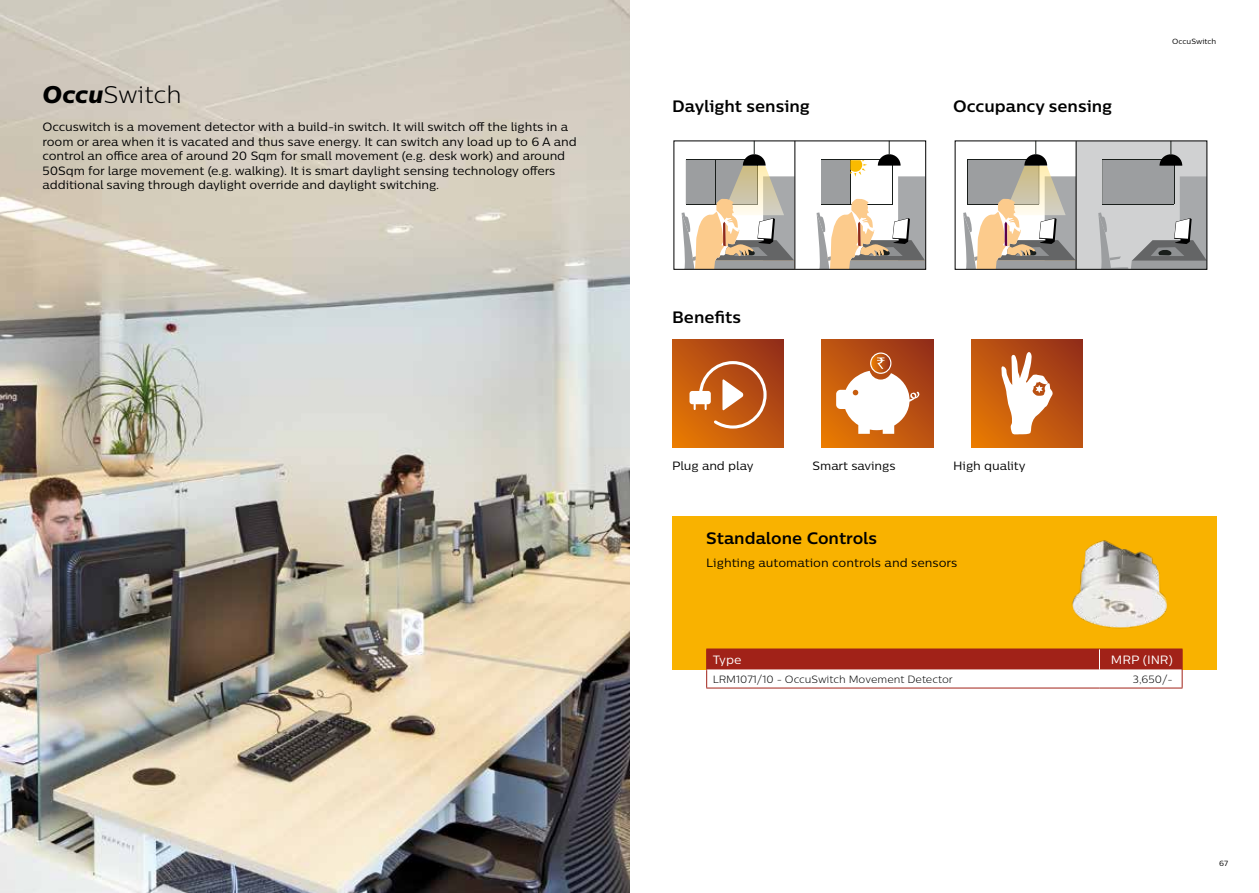
<style>
.page{position:relative;width:1259px;height:893px;background:#fff}
.page>*{position:absolute;margin:0;border:0;box-sizing:border-box;transform-origin:0 0}
.t1{font:300 24px "Centrale Sans Pro";color:#000}
.t2{font:700 16.5px "Centrale Sans Pro";color:#000}
.t3{font:12px/14.4px "Centrale Sans Pro";letter-spacing:-.01em;color:#000}
.t4{font:12px "Centrale Sans Pro";color:#fff}
.t5{font:300 10.5px "Centrale Sans Pro";color:#000}
.t6{font:7.5px "Centrale Sans Pro";color:#000}
.s1{font-family:"Centrale Sans Pro X Bold";font-weight:400;font-style:italic}
</style>
<div class="page">
<svg style="left:816px;top:143px;width:108px;height:125px"></svg>
<svg style="left:681px;top:143px;width:113px;height:125px"></svg>
<div style="left:673px;top:141px;width:253px;height:129px;border:1px solid #000"></div>
<hr style="left:794px;top:141px;width:1px;height:128px;background:#000">
<div style="left:1076px;top:141px;width:131px;height:128px;background:#d0d1d2"></div>
<div style="left:1131px;top:160px;width:43px;height:44px;background:#9c9ea0"></div>
<hr style="left:1102px;top:160px;width:72px;height:1px;background:#191e1b">
<hr style="left:1102px;top:160px;width:1px;height:44px;background:#191e1b">
<hr style="left:1131px;top:160px;width:1px;height:44px;background:#191e1b">
<hr style="left:1173px;top:160px;width:1px;height:44px;background:#191e1b">
<hr style="left:1103px;top:161px;width:28px;height:2px;background:#9c9ea0">
<hr style="left:1103px;top:163px;width:28px;height:2px;background:#9c9ea0">
<hr style="left:1103px;top:166px;width:28px;height:2px;background:#9c9ea0">
<hr style="left:1103px;top:168px;width:28px;height:2px;background:#9c9ea0">
<hr style="left:1103px;top:171px;width:28px;height:2px;background:#9c9ea0">
<hr style="left:1103px;top:173px;width:28px;height:2px;background:#9c9ea0">
<svg style="left:1159px;top:143px;width:23px;height:23px"></svg>
<svg style="left:1098px;top:176px;width:107px;height:92px"></svg>
<svg style="left:963px;top:143px;width:113px;height:125px"></svg>
<hr style="left:1076px;top:141px;width:1px;height:128px;background:#000">
<div style="left:954px;top:141px;width:253px;height:129px;border:1px solid #000"></div>
<svg style="left:672px;top:340px;width:112px;height:107px;background:#be550f"></svg>
<div style="left:689px;top:391px;width:22px;height:13px;background:#fff;border-radius:3px"></div>
<svg style="left:693px;top:359px;width:75px;height:71px"></svg>
<svg style="left:822px;top:339px;width:111px;height:108px;background:#bd530f"></svg>
<svg style="left:870px;top:353px;width:21px;height:20px"></svg>
<div style="left:870px;top:352px;width:21px;height:22px;border:1px solid #fff;border-radius:50%"></div>
<svg style="left:836px;top:357px;width:84px;height:77px"></svg>
<svg style="left:971px;top:339px;width:112px;height:108px;background:#be540f"></svg>
<svg style="left:1001px;top:352px;width:52px;height:83px"></svg>
<div style="left:672px;top:516px;width:544px;height:154px;background:#f9b200"></div>
<svg style="left:706px;top:649px;width:476px;height:39px"></svg>
<hr style="left:706px;top:688px;width:393px;height:1px;background:#a12218">
<hr style="left:1099px;top:688px;width:83px;height:1px;background:#a12218">
<img style="left:1072px;top:540px;width:96px;height:89px">
<img style="left:0;top:0;width:629px;height:893px">
<h1 class="t1" style="left:43px;top:80px;width:140px"><span class="s1">Occu</span>Switch</h1>
<p class="t3" style="left:43px;top:120px;width:536px">Occuswitch is a movement detector with a build-in switch. It will switch off the lights in a room or area when it is vacated and thus save energy. It can switch any load up to 6 A and control an office area of around 20 Sqm for small movement (e.g. desk work) and around 50Sqm for large movement (e.g. walking). It is smart daylight sensing technology offers additional saving through daylight override and daylight switching.</p>
<h2 class="t2" style="left:672px;top:96px;width:139px">Daylight sensing</h2>
<h2 class="t2" style="left:953px;top:96px;width:160px">Occupancy sensing</h2>
<p class="t6" style="left:1172px;top:37px;width:46px">OccuSwitch</p>
<h2 class="t2" style="left:672px;top:306px;width:70px">Benefits</h2>
<p class="t3" style="left:672px;top:459px;width:83px">Plug and play</p>
<p class="t3" style="left:812px;top:459px;width:84px">Smart savings</p>
<p class="t3" style="left:953px;top:459px;width:74px">High quality</p>
<h2 class="t2" style="left:706px;top:528px;width:172px">Standalone Controls</h2>
<p class="t3" style="left:706px;top:555px;width:253px">Lighting automation controls and sensors</p>
<p class="t4" style="left:712px;top:652px;width:30px">Type</p>
<p class="t4" style="left:1111px;top:652px;width:63px">MRP (INR)</p>
<p class="t5" style="left:712px;top:673px;width:242px">LRM1071/10 - OccuSwitch Movement Detector</p>
<p class="t5" style="left:1132px;top:673px;width:41px">3,650/-</p>
<p class="t6" style="left:1219px;top:858px;width:11px">67</p>
</div>
